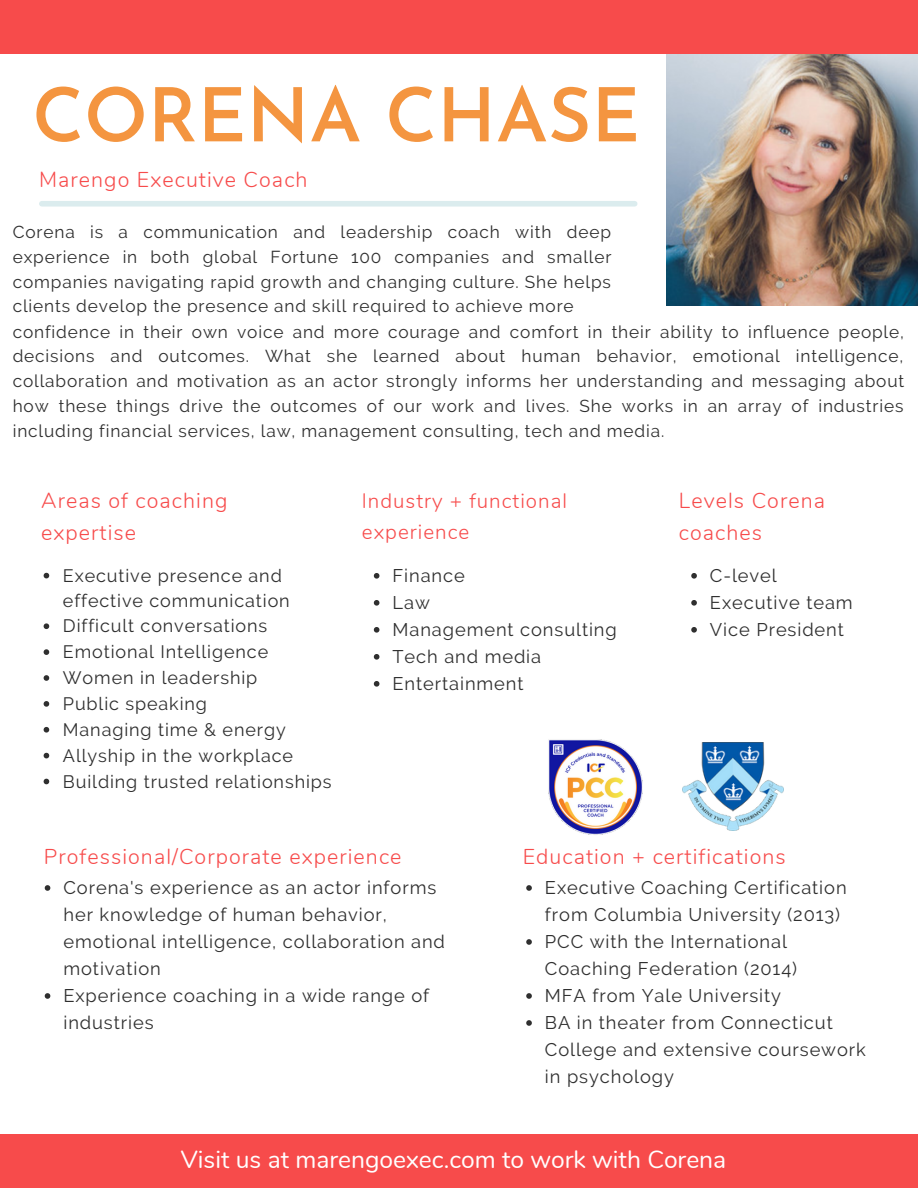
<style>
.page{position:relative;width:918px;height:1188px;background:#fff}
.page>*{position:absolute;margin:0;border:0;box-sizing:border-box;transform-origin:0 0}
.t1{font:600 74.4px "Josefin Sans";color:#f49540}
.t2{font:24.6px "Nunito";color:#fff}
.t3{font:300 21.45px/31.5px "Nunito";letter-spacing:.05em;color:#f74b4b}
.t4{font:300 20.55px/30.3px "Nunito";letter-spacing:.05em;color:#f74b4b}
.t5{font:18.3px/27px "Raleway";letter-spacing:.05em;color:#2f2f2f}
.t6{font:18px/24.8px "Raleway";letter-spacing:.05em;color:#2f2f2f}
.t7{font:17.25px/24.8px "Raleway";letter-spacing:.05em;color:#2f2f2f;text-align:justify}
</style>
<div class="page">
<div style="left:42px;top:201px;width:593px;height:6px;background:#dbecee"></div>
<div style="left:0;top:1134px;width:918px;height:54px;background:#f74b4b"></div>
<div style="left:0;top:0;width:918px;height:54px;background:#f74b4b"></div>
<img style="left:667px;top:54px;width:251px;height:251px">
<img style="left:548px;top:739px;width:95px;height:96px">
<svg style="left:45px;top:885px;width:5px;height:6px"></svg>
<svg style="left:45px;top:993px;width:5px;height:6px"></svg>
<svg style="left:526px;top:885px;width:6px;height:6px"></svg>
<svg style="left:526px;top:939px;width:6px;height:6px"></svg>
<svg style="left:526px;top:993px;width:6px;height:6px"></svg>
<svg style="left:526px;top:1020px;width:6px;height:6px"></svg>
<svg style="left:374px;top:573px;width:5px;height:6px"></svg>
<svg style="left:374px;top:600px;width:5px;height:6px"></svg>
<svg style="left:374px;top:627px;width:5px;height:6px"></svg>
<svg style="left:374px;top:654px;width:5px;height:6px"></svg>
<svg style="left:374px;top:681px;width:5px;height:6px"></svg>
<svg style="left:44px;top:573px;width:5px;height:5px"></svg>
<svg style="left:44px;top:623px;width:5px;height:6px"></svg>
<svg style="left:44px;top:649px;width:5px;height:6px"></svg>
<svg style="left:44px;top:675px;width:5px;height:6px"></svg>
<svg style="left:44px;top:701px;width:5px;height:6px"></svg>
<svg style="left:44px;top:727px;width:5px;height:6px"></svg>
<svg style="left:44px;top:753px;width:5px;height:5px"></svg>
<svg style="left:44px;top:779px;width:5px;height:5px"></svg>
<svg style="left:691px;top:573px;width:6px;height:6px"></svg>
<svg style="left:691px;top:600px;width:6px;height:6px"></svg>
<svg style="left:691px;top:627px;width:6px;height:6px"></svg>
<img style="left:682px;top:743px;width:102px;height:88px">
<p class="t1" style="left:32px;top:86px;width:610px">CORENA CHASE</p>
<p class="t3" style="left:39px;top:164px;width:270px">Marengo Executive Coach</p>
<p class="t7" style="left:13px;top:220px;width:600px">Corena is a communication and leadership coach with deep experience in both global Fortune 100 companies and smaller companies navigating rapid growth and changing culture. She helps clients develop the presence and skill required to achieve more</p>
<p class="t7" style="left:13px;top:319px;width:893px">confidence in their own voice and more courage and comfort in their ability to influence people, decisions and outcomes. What she learned about human behavior, emotional intelligence, collaboration and motivation as an actor strongly informs her understanding and messaging about how these things drive the outcomes of our work and lives. She works in an array of industries including financial services, law, management consulting, tech and media.</p>
<p class="t3" style="left:41px;top:486px;width:188px">Areas of coaching expertise</p>
<p class="t6" style="left:63px;top:563px;width:228px">Executive presence and effective communication</p>
<p class="t6" style="left:63px;top:614px;width:206px">Difficult conversations</p>
<p class="t6" style="left:63px;top:640px;width:207px">Emotional Intelligence</p>
<p class="t6" style="left:63px;top:665px;width:196px">Women in leadership</p>
<p class="t6" style="left:63px;top:691px;width:146px">Public speaking</p>
<p class="t6" style="left:63px;top:717px;width:224px">Managing time &amp; energy</p>
<p class="t6" style="left:63px;top:743px;width:232px">Allyship in the workplace</p>
<p class="t6" style="left:63px;top:769px;width:270px">Building trusted relationships</p>
<p class="t4" style="left:362px;top:486px;width:207px">Industry + functional experience</p>
<p class="t5" style="left:393px;top:562px;width:74px">Finance</p>
<p class="t5" style="left:393px;top:589px;width:39px">Law</p>
<p class="t5" style="left:393px;top:616px;width:226px">Management consulting</p>
<p class="t5" style="left:393px;top:643px;width:150px">Tech and media</p>
<p class="t5" style="left:393px;top:670px;width:133px">Entertainment</p>
<p class="t3" style="left:679px;top:486px;width:148px">Levels Corena coaches</p>
<p class="t5" style="left:710px;top:562px;width:68px">C-level</p>
<p class="t5" style="left:710px;top:589px;width:144px">Executive team</p>
<p class="t5" style="left:710px;top:616px;width:136px">Vice President</p>
<p class="t3" style="left:44px;top:841px;width:359px">Professional/Corporate experience</p>
<p class="t5" style="left:63px;top:874px;width:383px">Corena's experience as an actor informs her knowledge of human behavior, emotional intelligence, collaboration and motivation</p>
<p class="t5" style="left:63px;top:982px;width:367px">Experience coaching in a wide range of industries</p>
<p class="t3" style="left:523px;top:841px;width:265px">Education + certifications</p>
<p class="t5" style="left:545px;top:874px;width:303px">Executive Coaching Certification from Columbia University (2013)</p>
<p class="t5" style="left:545px;top:928px;width:254px">PCC with the International<br>Coaching Federation (2014)</p>
<p class="t5" style="left:545px;top:982px;width:238px">MFA from Yale University</p>
<p class="t5" style="left:545px;top:1009px;width:322px">BA in theater from Connecticut<br>College and extensive coursework in psychology</p>
<p class="t2" style="left:181px;top:1143px;width:547px">Visit us at marengoexec.com to work with Corena</p>
</div>
